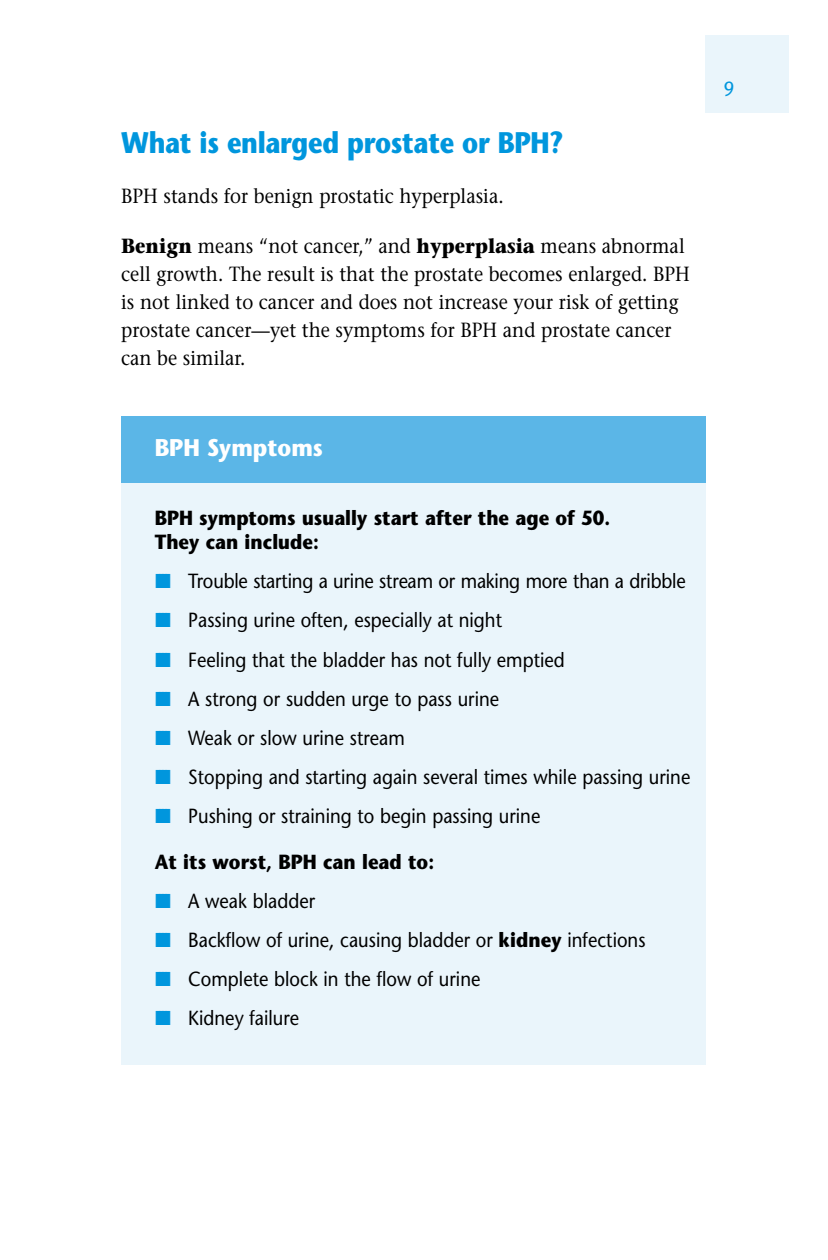
<style>
.page{position:relative;width:828px;height:1260px;background:#fff}
.page>*{position:absolute;margin:0;border:0;box-sizing:border-box;transform-origin:0 0}
.t1{font:700 29.8px "Stone Sans";letter-spacing:-.015em;color:#0096dd;scale:.85 1}
.t2{font:700 24.2px "Stone Sans";color:#fff;scale:.9 1}
.t3{font:20.4px/39px "Stone Sans";color:#000;scale:.9 1}
.t4{font:20.4px/27.8px "Stone Serif";color:#000;scale:.9 1}
.t5{font:700 20.4px/24.4px "Stone Sans";color:#000;scale:.9 1}
.t6{font:20.4px "Stone Sans";color:#0096dd;scale:.9 1}
.s1{font-weight:700}
.s2{font-family:"Dax Pro";font-weight:900;color:#0096dd}
</style>
<div class="page">
<div style="left:705px;top:36px;width:84px;height:77px;background:#eaf5fb"></div>
<div style="left:121px;top:480px;width:584px;height:585px;background:#eaf5fb"></div>
<div style="left:121px;top:416px;width:584px;height:67px;background:#5bb6e7"></div>
<h1 class="t1" style="left:121px;top:131px;width:522px">What is enlarged prostate or BPH?</h1>
<p class="t4" style="left:121px;top:184px;width:426px">BPH stands for benign prostatic hyperplasia.</p>
<p class="t4" style="left:121px;top:235px;width:633px"><span class="s1">Benign</span> means “not cancer,” and <span class="s1">hyperplasia</span> means abnormal cell growth. The result is that the prostate becomes enlarged. BPH is not linked to cancer and does not increase your risk of getting prostate cancer—yet the symptoms for BPH and prostate cancer can be similar.</p>
<p class="t2" style="left:155px;top:438px;width:189px">BPH Symptoms</p>
<p class="t5" style="left:155px;top:508px;width:508px">BPH symptoms usually start after the age of 50.<br>They can include:</p>
<p class="t3" style="left:155px;top:564px;width:597px"><span class="s2">IIII</span> Trouble starting a urine stream or making more than a dribble <span class="s2">IIII</span> Passing urine often, especially at night<br><span class="s2">IIII</span> Feeling that the bladder has not fully emptied<br><span class="s2">IIII</span> A strong or sudden urge to pass urine<br><span class="s2">IIII</span> Weak or slow urine stream<br><span class="s2">IIII</span> Stopping and starting again several times while passing urine <span class="s2">IIII</span> Pushing or straining to begin passing urine</p>
<p class="t3" style="left:155px;top:845px;width:547px"><span class="s1">At its worst, BPH can lead to:<br></span><span class="s2">IIII</span> A weak bladder<br><span class="s2">IIII</span> Backflow of urine, causing bladder or <span class="s1">kidney</span> infections <span class="s2">IIII</span> Complete block in the flow of urine<br><span class="s2">IIII</span> Kidney failure</p>
<p class="t6" style="left:724px;top:81px;width:13px">9</p>
</div>
